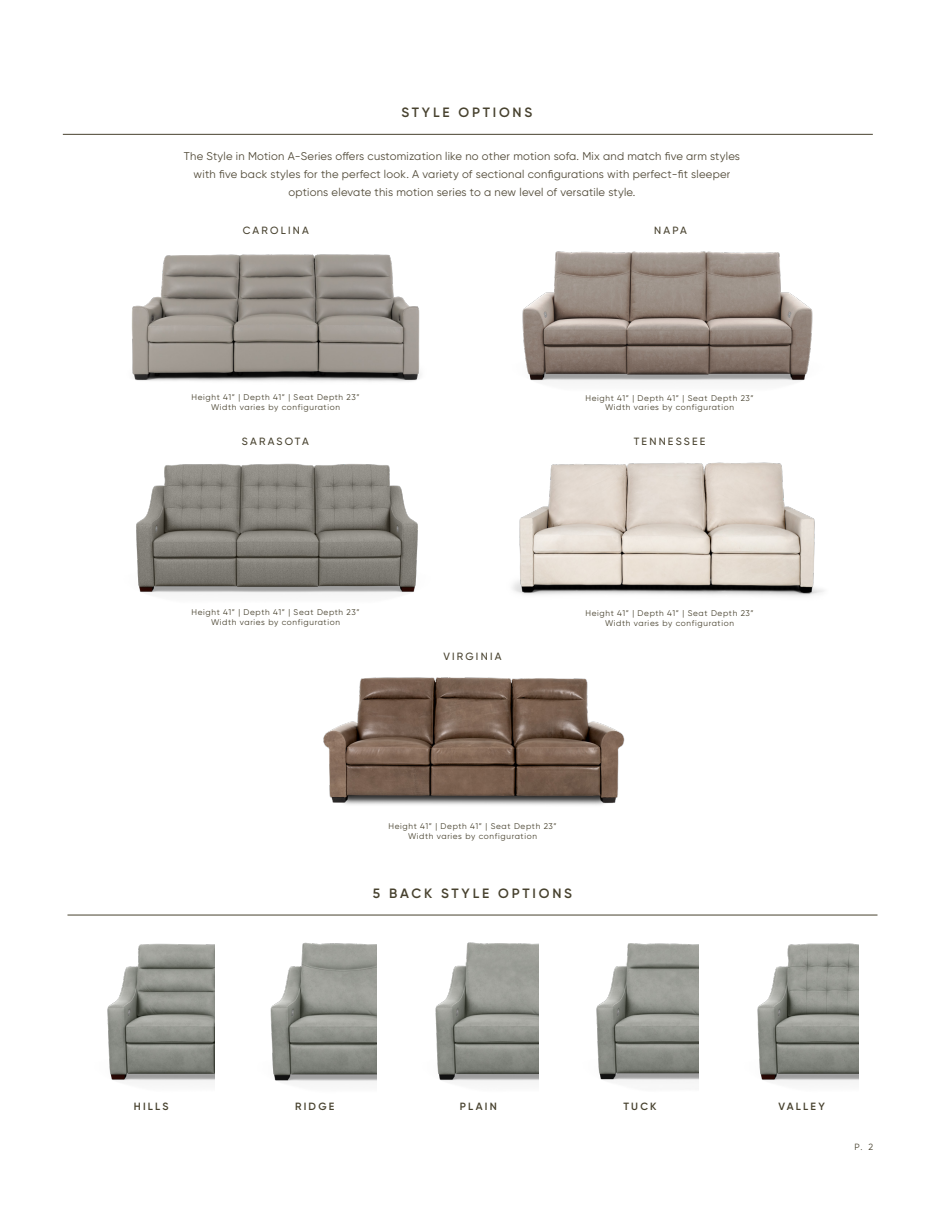
<style>
.page{position:relative;width:945px;height:1215px;background:#fff}
.page>*{position:absolute;margin:0;border:0;box-sizing:border-box;transform-origin:0 0}
.t1{font:600 13.5px "Gilroy";letter-spacing:.21em;color:#47412e}
.t2{font:11.25px/18px "Gilroy";letter-spacing:.02em;color:#504937;text-align:center}
.Chair_Name{font:500 10.5px "Gilroy";letter-spacing:.21em;color:#47412e}
.t3{font:600 10.5px "Gilroy";letter-spacing:.21em;color:#47412e}
.t4{font:9px "Gilroy";color:#47412e}
.t5{font:8.25px "Gilroy";letter-spacing:.08em;color:#47412e}
</style>
<div class="page">
<hr style="left:68px;top:915px;width:810px;height:1px;background:#47412e">
<img style="left:435px;top:942px;width:104px;height:139px">
<img style="left:757px;top:943px;width:102px;height:138px">
<img style="left:107px;top:943px;width:108px;height:138px">
<img style="left:596px;top:943px;width:103px;height:138px">
<img style="left:270px;top:942px;width:107px;height:140px">
<hr style="left:63px;top:134px;width:810px;height:1px;background:#47412e">
<img style="left:132px;top:254px;width:289px;height:128px">
<img style="left:522px;top:251px;width:291px;height:130px">
<img style="left:323px;top:677px;width:302px;height:128px">
<img style="left:512px;top:462px;width:312px;height:134px">
<img style="left:136px;top:463px;width:282px;height:130px">
<p class="t1" style="left:401px;top:104px;width:132px">STYLE OPTIONS</p>
<p class="t2" style="left:184px;top:147px;width:558px">The Style in Motion A-Series offers customization like no other motion sofa. Mix and match five arm styles with five back styles for the perfect look. A variety of sectional configurations with perfect-fit sleeper options elevate this motion series to a new level of versatile style.</p>
<p class="Chair_Name" style="left:243px;top:224px;width:68px">CAROLINA</p>
<p class="Chair_Name" style="left:654px;top:224px;width:34px">NAPA</p>
<p class="t5" style="left:191px;top:392px;width:170px">Height 41” | Depth 41” | Seat Depth 23”</p>
<p class="t5" style="left:211px;top:402px;width:130px">Width varies by configuration</p>
<p class="Chair_Name" style="left:242px;top:435px;width:68px">SARASOTA</p>
<p class="t5" style="left:585px;top:393px;width:170px">Height 41” | Depth 41” | Seat Depth 23”</p>
<p class="t5" style="left:605px;top:403px;width:130px">Width varies by configuration</p>
<p class="Chair_Name" style="left:634px;top:435px;width:73px">TENNESSEE</p>
<p class="t5" style="left:191px;top:607px;width:170px">Height 41” | Depth 41” | Seat Depth 23”</p>
<p class="t5" style="left:211px;top:617px;width:130px">Width varies by configuration</p>
<p class="Chair_Name" style="left:443px;top:650px;width:60px">VIRGINIA</p>
<p class="t5" style="left:585px;top:608px;width:170px">Height 41” | Depth 41” | Seat Depth 23”</p>
<p class="t5" style="left:605px;top:618px;width:130px">Width varies by configuration</p>
<p class="t5" style="left:388px;top:821px;width:170px">Height 41” | Depth 41” | Seat Depth 23”</p>
<p class="t5" style="left:408px;top:831px;width:130px">Width varies by configuration</p>
<p class="t1" style="left:373px;top:885px;width:201px">5 BACK STYLE OPTIONS</p>
<p class="t3" style="left:134px;top:1100px;width:36px">HILLS</p>
<p class="t3" style="left:295px;top:1100px;width:41px">RIDGE</p>
<p class="t3" style="left:460px;top:1100px;width:38px">PLAIN</p>
<p class="t3" style="left:623px;top:1100px;width:35px">TUCK</p>
<p class="t3" style="left:778px;top:1100px;width:48px">VALLEY</p>
<p class="t4" style="left:854px;top:1142px;width:20px">P. 2</p>
</div>
